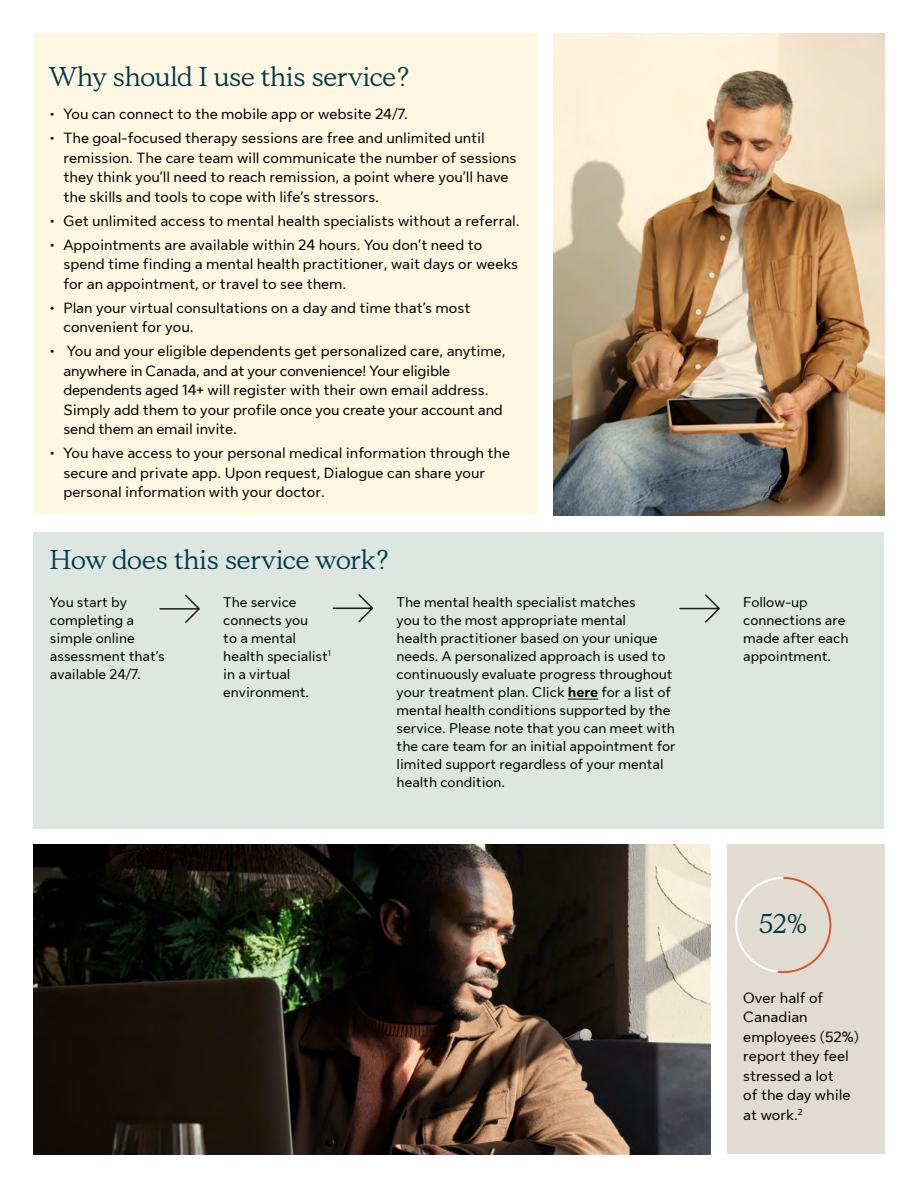
<style>
.page{position:relative;width:918px;height:1188px;background:#fff}
.page>*{position:absolute;margin:0;border:0;box-sizing:border-box;transform-origin:0 0}
.t1{font:27px "Sun Life New Display";color:#003b49}
.t2{font:15px/19.5px "Sun Life New Text";color:#000}
.t3{font:14.25px/18px "Sun Life New Text";color:#000}
.s1{font-weight:700}
</style>
<div class="page">
<div style="left:34px;top:532px;width:850px;height:296px;background:#dee6e1"></div>
<div style="left:34px;top:34px;width:504px;height:481px;background:#fff7e1"></div>
<svg style="left:333px;top:594px;width:40px;height:28px"></svg>
<svg style="left:679px;top:594px;width:41px;height:29px"></svg>
<svg style="left:159px;top:595px;width:41px;height:28px"></svg>
<div style="left:727px;top:845px;width:157px;height:309px;background:#e1dcd1"></div>
<svg style="left:735px;top:877px;width:96px;height:96px"></svg>
<svg style="left:34px;top:845px;width:676px;height:309px;background:#342d22"></svg>
<img style="left:554px;top:34px;width:330px;height:481px">
<hr style="left:568px;top:699px;width:30px;height:1px;background:#000">
<h1 class="t1" style="left:50px;top:58px;width:362px">Why should I use this service?</h1>
<p class="t2" style="left:50px;top:104px;width:360px">• You can connect to the mobile app or website 24/7.</p>
<p class="t2" style="left:63px;top:128px;width:455px;text-indent:-14px">• The goal-focused therapy sessions are free and unlimited until remission. The care team will communicate the number of sessions they think you’ll need to reach remission, a point where you’ll have the skills and tools to cope with life’s stressors.</p>
<p class="t2" style="left:50px;top:210px;width:471px">• Get unlimited access to mental health specialists without a referral.</p>
<p class="t2" style="left:63px;top:234px;width:456px;text-indent:-14px">• Appointments are available within 24 hours. You don’t need to spend time finding a mental health practitioner, wait days or weeks for an appointment, or travel to see them.</p>
<p class="t2" style="left:63px;top:297px;width:408px;text-indent:-14px">• Plan your virtual consultations on a day and time that’s most convenient for you.</p>
<p class="t2" style="left:63px;top:341px;width:444px;text-indent:-14px">• You and your eligible dependents get personalized care, anytime, anywhere in Canada, and at your convenience! Your eligible dependents aged 14+ will register with their own email address.<br>Simply add them to your profile once you create your account and send them an email invite.</p>
<p class="t2" style="left:63px;top:443px;width:448px;text-indent:-14px">• You have access to your personal medical information through the secure and private app. Upon request, Dialogue can share your personal information with your doctor.</p>
<h1 class="t1" style="left:50px;top:541px;width:341px">How does this service work?</h1>
<p class="t3" style="left:50px;top:592px;width:116px">You start by completing a simple online assessment that’s available 24/7.</p>
<p class="t3" style="left:223px;top:592px;width:109px">The service connects you<br>to a mental health specialist<sup>1 </sup>in a virtual environment.</p>
<p class="t3" style="left:397px;top:592px;width:281px">The mental health specialist matches<br>you to the most appropriate mental<br>health practitioner based on your unique needs. A personalized approach is used to continuously evaluate progress throughout your treatment plan. Click <span class="s1">here</span> for a list of mental health conditions supported by the service. Please note that you can meet with the care team for an initial appointment for limited support regardless of your mental health condition.</p>
<p class="t3" style="left:743px;top:592px;width:107px">Follow-up connections are made after each appointment.</p>
<h1 class="t1" style="left:760px;top:905px;width:49px">52%</h1>
<p class="t2" style="left:743px;top:987px;width:117px">Over half of<br>Canadian employees (52%) report they feel stressed a lot<br>of the day while at work.<sup>2</sup></p>
</div>
